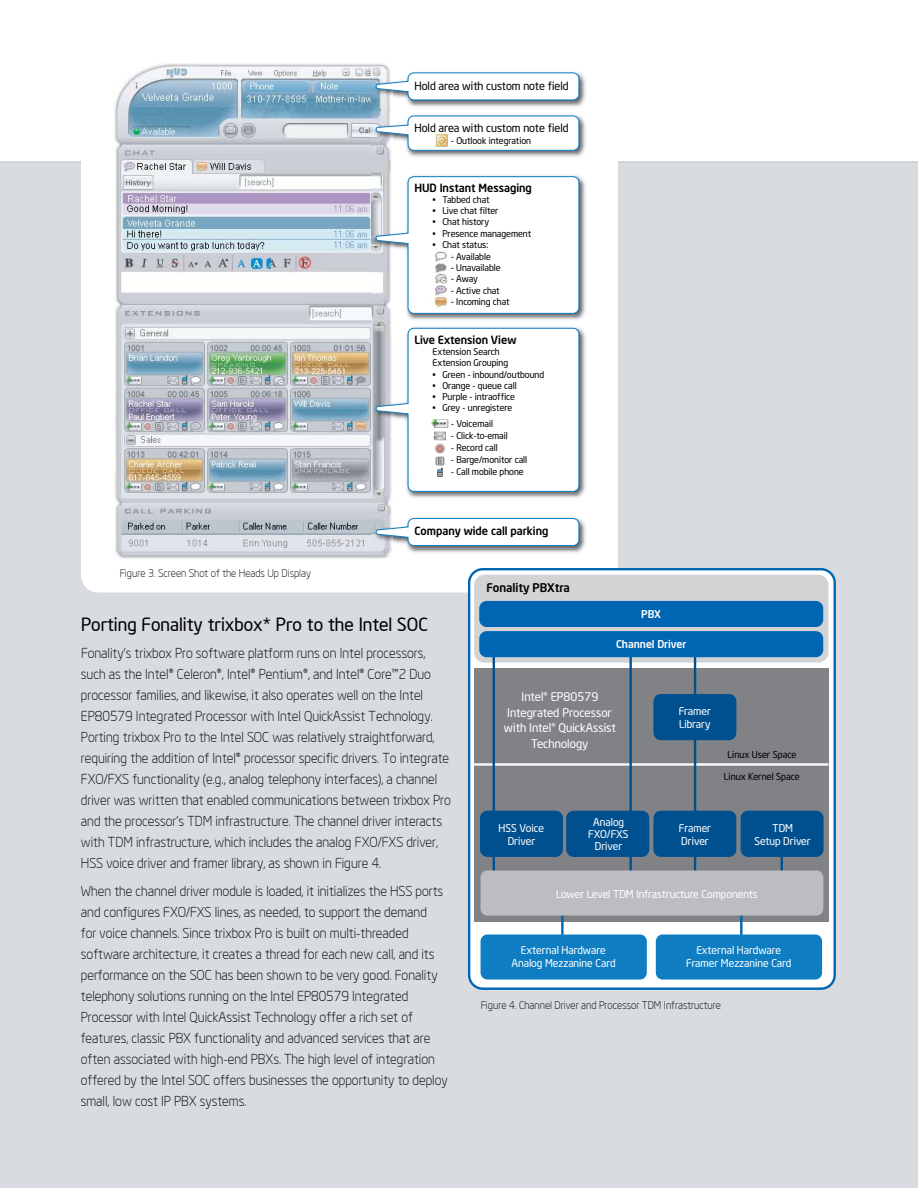
<style>
.page{position:relative;width:918px;height:1188px;background:#fff}
.page>*{position:absolute;margin:0;border:0;box-sizing:border-box;transform-origin:0 0}
.t1{font:18px "Neo Sans Intel";color:#000}
.t2{font:300 13.5px/21px "Neo Sans Intel";color:#000}
.t3{font:11.85px/15.5px "Neo Sans Intel";color:#fff;text-align:center}
.t4{font:500 11.85px "Neo Sans Intel";color:#000}
.t5{font:500 11.25px "Neo Sans Intel";color:#000}
.t6{font:11.25px "Neo Sans Intel";color:#000}
.t7{font:10.65px/13px "Neo Sans Intel";color:#fff;text-align:center}
.t8{font:500 10.65px "Neo Sans Intel";color:#fff}
.t9{font:300 10.5px "Neo Sans Intel";color:#000}
.t10{font:9.45px "Neo Sans Intel";color:#000}
.t11{font:9.15px/11.2px "Neo Sans Intel";color:#000}
</style>
<div class="page">
<div style="left:0;top:161px;width:918px;height:1027px;background:#d8dbdf"></div>
<svg style="left:81px;top:161px;width:537px;height:431px"></svg>
<img style="left:113px;top:63px;width:279px;height:496px">
<img style="left:372px;top:69px;width:214px;height:40px">
<svg style="left:376px;top:72px;width:203px;height:28px"></svg>
<img style="left:372px;top:515px;width:216px;height:39px">
<svg style="left:376px;top:518px;width:203px;height:28px"></svg>
<img style="left:372px;top:112px;width:214px;height:48px">
<svg style="left:376px;top:115px;width:203px;height:36px"></svg>
<img style="left:372px;top:172px;width:216px;height:150px">
<svg style="left:376px;top:176px;width:203px;height:138px"></svg>
<img style="left:372px;top:324px;width:216px;height:176px">
<svg style="left:376px;top:328px;width:203px;height:164px"></svg>
<img style="left:432px;top:132px;width:18px;height:16px">
<img style="left:423px;top:417px;width:29px;height:63px">
<img style="left:430px;top:249px;width:23px;height:60px">
<div style="left:469px;top:569px;width:366px;height:420px;background:#fff;border-radius:14px"></div>
<div style="left:468px;top:568px;width:368px;height:422px;border:2px solid #0066b3;border-radius:14px"></div>
<div style="left:474px;top:668px;width:354px;height:253px;background:#808285"></div>
<hr style="left:474px;top:763px;width:354px;height:3px;background:#fff">
<div style="left:474px;top:575px;width:354px;height:88px;background:#d1d3d4;border-radius:10px"></div>
<hr style="left:694px;top:652px;width:2px;height:226px;background:#00508f">
<hr style="left:561px;top:903px;width:3px;height:39px;background:#0066b3">
<hr style="left:740px;top:903px;width:3px;height:39px;background:#0066b3">
<hr style="left:629px;top:651px;width:3px;height:228px;background:#00508f">
<hr style="left:493px;top:654px;width:2px;height:222px;background:#00508f">
<div style="left:481px;top:811px;width:81px;height:45px;background:#00508f;border-radius:7px"></div>
<div style="left:480px;top:811px;width:83px;height:46px;border:1px solid #00508f;border-radius:7px"></div>
<div style="left:481px;top:935px;width:166px;height:45px;background:#0e7dc2;border-radius:7px"></div>
<div style="left:656px;top:935px;width:166px;height:45px;background:#0e7dc2;border-radius:7px"></div>
<div style="left:567px;top:811px;width:82px;height:45px;background:#00508f;border-radius:7px"></div>
<div style="left:566px;top:811px;width:83px;height:46px;border:1px solid #00508f;border-radius:7px"></div>
<div style="left:480px;top:632px;width:343px;height:25px;background:#0066b3;border-radius:7px"></div>
<div style="left:479px;top:631px;width:344px;height:26px;border:1px solid #0066b3;border-radius:7px"></div>
<div style="left:480px;top:602px;width:343px;height:24px;background:#0066b3;border-radius:7px"></div>
<div style="left:479px;top:601px;width:344px;height:26px;border:1px solid #0066b3;border-radius:7px"></div>
<div style="left:654px;top:811px;width:82px;height:45px;background:#00508f;border-radius:7px"></div>
<div style="left:653px;top:811px;width:83px;height:46px;border:1px solid #00508f;border-radius:7px"></div>
<div style="left:654px;top:695px;width:82px;height:45px;background:#00508f;border-radius:7px"></div>
<div style="left:653px;top:694px;width:83px;height:46px;border:1px solid #00508f;border-radius:7px"></div>
<hr style="left:781px;top:853px;width:2px;height:28px;background:#00508f">
<div style="left:741px;top:811px;width:82px;height:45px;background:#00508f;border-radius:7px"></div>
<div style="left:741px;top:811px;width:83px;height:46px;border:1px solid #00508f;border-radius:7px"></div>
<div style="left:481px;top:871px;width:342px;height:45px;background:#bcbdc0;border-radius:7px"></div>
<p class="t6" style="left:414px;top:79px;width:156px">Hold area with custom note field</p>
<p class="t6" style="left:414px;top:121px;width:156px">Hold area with custom note field</p>
<p class="t11" style="left:451px;top:135px;width:81px">- Outlook integration</p>
<p class="t5" style="left:414px;top:180px;width:119px">HUD Instant Messaging</p>
<p class="t11" style="left:433px;top:194px;width:59px">• Tabbed chat</p>
<p class="t11" style="left:433px;top:205px;width:67px">• Live chat filter</p>
<p class="t11" style="left:433px;top:216px;width:58px">• Chat history</p>
<p class="t11" style="left:433px;top:227px;width:100px">• Presence management</p>
<p class="t11" style="left:433px;top:239px;width:57px">• Chat status:</p>
<p class="t11" style="left:451px;top:251px;width:41px">- Available</p>
<p class="t11" style="left:451px;top:262px;width:51px">- Unavailable</p>
<p class="t11" style="left:451px;top:273px;width:28px">- Away</p>
<p class="t11" style="left:451px;top:285px;width:50px">- Active chat</p>
<p class="t11" style="left:451px;top:296px;width:60px">- Incoming chat</p>
<p class="t5" style="left:414px;top:333px;width:104px">Live Extension View</p>
<p class="t11" style="left:433px;top:346px;width:77px">Extension Search<br>Extension Grouping</p>
<p class="t11" style="left:433px;top:368px;width:113px">• Green - inbound/outbound</p>
<p class="t11" style="left:433px;top:380px;width:86px">• Orange - queue call</p>
<p class="t11" style="left:433px;top:391px;width:84px">• Purple - intraoffice</p>
<p class="t11" style="left:433px;top:402px;width:81px">• Grey - unregistere</p>
<p class="t11" style="left:451px;top:417px;width:43px">- Voicemail</p>
<p class="t11" style="left:451px;top:430px;width:58px">- Click-to-email</p>
<p class="t11" style="left:451px;top:442px;width:48px">- Record call</p>
<p class="t11" style="left:451px;top:454px;width:78px">- Barge/monitor call</p>
<p class="t11" style="left:451px;top:466px;width:74px">- Call mobile phone</p>
<p class="t9" style="left:120px;top:566px;width:193px">Figure 3. Screen Shot of the Heads Up Display</p>
<p class="t5" style="left:414px;top:523px;width:136px">Company wide call parking</p>
<p class="t4" style="left:487px;top:581px;width:85px">Fonality PBXtra</p>
<h1 class="t1" style="left:81px;top:613px;width:348px">Porting Fonality trixbox* Pro to the Intel SOC</h1>
<p class="t2" style="left:81px;top:643px;width:371px">Fonality’s trixbox Pro software platform runs on Intel processors, such as the Intel® Celeron®, Intel® Pentium®, and Intel® Core™2 Duo processor families, and likewise, it also operates well on the Intel EP80579 Integrated Processor with Intel QuickAssist Technology.<br>Porting trixbox Pro to the Intel SOC was relatively straightforward, requiring the addition of Intel® processor specific drivers. To integrate FXO/FXS functionality (e.g., analog telephony interfaces), a channel driver was written that enabled communications between trixbox Pro and the processor’s TDM infrastructure. The channel driver interacts with TDM infrastructure, which includes the analog FXO/FXS driver, HSS voice driver and framer library, as shown in Figure 4.</p>
<p class="t2" style="left:81px;top:881px;width:369px">When the channel driver module is loaded, it initializes the HSS ports and configures FXO/FXS lines, as needed, to support the demand<br>for voice channels. Since trixbox Pro is built on multi-threaded software architecture, it creates a thread for each new call, and its performance on the SOC has been shown to be very good. Fonality telephony solutions running on the Intel EP80579 Integrated Processor with Intel QuickAssist Technology offer a rich set of features, classic PBX functionality and advanced services that are often associated with high-end PBXs. The high level of integration offered by the Intel SOC offers businesses the opportunity to deploy small, low cost IP PBX systems.</p>
<p class="t8" style="left:641px;top:607px;width:21px">PBX</p>
<p class="t8" style="left:616px;top:637px;width:72px">Channel Driver</p>
<p class="t3" style="left:504px;top:689px;width:113px">Intel® EP80579<br>Integrated Processor with Intel® QuickAssist<br>Technology</p>
<p class="t7" style="left:499px;top:821px;width:47px">HSS Voice<br>Driver</p>
<p class="t7" style="left:588px;top:816px;width:42px;line-height:11.9px">Analog<br>FXO/FXS<br>Driver</p>
<p class="t7" style="left:679px;top:704px;width:34px;text-align:left">Framer<br>Library</p>
<p class="t10" style="left:728px;top:749px;width:70px">Linux User Space</p>
<p class="t10" style="left:724px;top:771px;width:77px">Linux Kernel Space</p>
<p class="t7" style="left:679px;top:821px;width:34px;text-align:left">Framer<br>Driver</p>
<p class="t7" style="left:754px;top:821px;width:58px">TDM<br>Setup Driver</p>
<p class="t7" style="left:556px;top:887px;width:203px">Lower Level TDM Infrastructure Components</p>
<p class="t7" style="left:511px;top:943px;width:106px">External Hardware<br>Analog Mezzanine Card</p>
<p class="t7" style="left:686px;top:943px;width:107px">External Hardware<br>Framer Mezzanine Card</p>
<p class="t9" style="left:481px;top:999px;width:242px">Figure 4. Channel Driver and Processor TDM Infrastructure</p>
</div>
